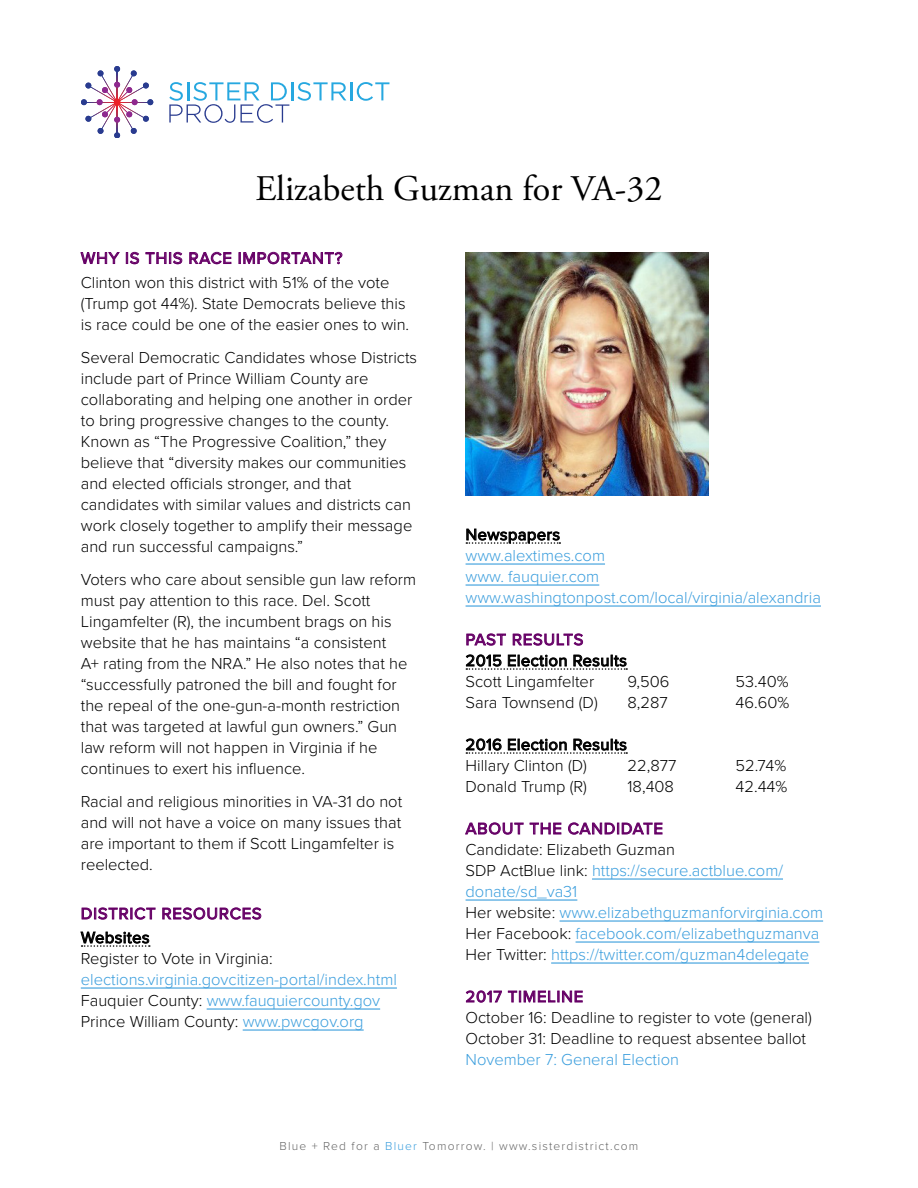
<style>
.page{position:relative;width:918px;height:1188px;background:#fff}
.page>*{position:absolute;margin:0;border:0;box-sizing:border-box;transform-origin:0 0}
.t1{font:36px "Adobe Garamond Pro";color:#000}
.t2{font:300 16.5px/21px "Proxima Nova";color:#000}
.t3{font:300 16.5px/21px "Proxima Nova";color:#3b9edd}
.t4{font:16.5px "Proxima Nova";letter-spacing:.05em;color:#606}
.t5{font:16.5px "Proxima Nova";letter-spacing:.025em;color:#000}
.t6{font:300 12px "Proxima Nova";letter-spacing:.1em;color:#666}
.s1{color:#000}
.s2{color:#3b9edd}
</style>
<div class="page">
<svg style="left:169px;top:82px;width:220px;height:41px"></svg>
<svg style="left:81px;top:66px;width:72px;height:72px"></svg>
<hr style="left:81px;top:987px;width:316px;height:2px;background:#3b9edd">
<hr style="left:207px;top:1008px;width:173px;height:2px;background:#3b9edd">
<hr style="left:243px;top:1029px;width:121px;height:2px;background:#3b9edd">
<svg style="left:80px;top:252px;width:40px;height:12px"></svg>
<svg style="left:126px;top:252px;width:13px;height:12px"></svg>
<svg style="left:145px;top:252px;width:38px;height:12px"></svg>
<svg style="left:189px;top:252px;width:43px;height:13px"></svg>
<svg style="left:239px;top:251px;width:104px;height:14px"></svg>
<svg style="left:81px;top:907px;width:75px;height:13px"></svg>
<svg style="left:162px;top:907px;width:100px;height:13px"></svg>
<svg style="left:81px;top:932px;width:69px;height:15px"></svg>
<hr style="left:466px;top:563px;width:139px;height:2px;background:#3b9edd">
<hr style="left:466px;top:584px;width:133px;height:2px;background:#3b9edd">
<hr style="left:466px;top:605px;width:355px;height:2px;background:#3b9edd">
<hr style="left:592px;top:878px;width:191px;height:2px;background:#3b9edd">
<hr style="left:466px;top:899px;width:111px;height:2px;background:#3b9edd">
<hr style="left:560px;top:920px;width:263px;height:2px;background:#3b9edd">
<hr style="left:576px;top:941px;width:243px;height:2px;background:#3b9edd">
<hr style="left:551px;top:962px;width:258px;height:2px;background:#3b9edd">
<svg style="left:466px;top:529px;width:94px;height:15px"></svg>
<svg style="left:466px;top:633px;width:40px;height:13px"></svg>
<svg style="left:513px;top:633px;width:70px;height:13px"></svg>
<svg style="left:466px;top:655px;width:161px;height:15px"></svg>
<svg style="left:466px;top:739px;width:161px;height:15px"></svg>
<svg style="left:465px;top:822px;width:97px;height:13px"></svg>
<svg style="left:568px;top:822px;width:95px;height:13px"></svg>
<svg style="left:465px;top:990px;width:37px;height:13px"></svg>
<svg style="left:508px;top:990px;width:75px;height:13px"></svg>
<img style="left:466px;top:252px;width:243px;height:243px">
<h1 class="t1" style="left:256px;top:167px;width:408px">Elizabeth Guzman for VA-32</h1>
<p class="t4" style="left:81px;top:246px;width:263px">WHY IS THIS RACE IMPORTANT?</p>
<p class="t2" style="left:81px;top:271px;width:330px">Clinton won this district with 51% of the vote (Trump got 44%). State Democrats believe this is race could be one of the easier ones to win.</p>
<p class="t2" style="left:81px;top:346px;width:338px">Several Democratic Candidates whose Districts include part of Prince William County are collaborating and helping one another in order to bring progressive changes to the county.<br>Known as “The Progressive Coalition,” they believe that “diversity makes our communities and elected officials stronger, and that candidates with similar values and districts can work closely together to amplify their message and run successful campaigns.”</p>
<p class="t2" style="left:81px;top:568px;width:337px">Voters who care about sensible gun law reform must pay attention to this race. Del. Scott Lingamfelter (R), the incumbent brags on his website that he has maintains “a consistent<br>A+ rating from the NRA.” He also notes that he “successfully patroned the bill and fought for the repeal of the one-gun-a-month restriction that was targeted at lawful gun owners.” Gun law reform will not happen in Virginia if he continues to exert his influence.</p>
<p class="t2" style="left:81px;top:790px;width:323px">Racial and religious minorities in VA-31 do not and will not have a voice on many issues that are important to them if Scott Lingamfelter is reelected.</p>
<p class="t4" style="left:81px;top:901px;width:182px">DISTRICT RESOURCES</p>
<p class="t5" style="left:81px;top:925px;width:70px">Websites</p>
<p class="t2" style="left:81px;top:947px;width:193px">Register to Vote in Virginia:</p>
<p class="t3" style="left:81px;top:968px;width:318px">elections.virginia.govcitizen-portal/index.html<br><span class="s1">Fauquier County:</span> www.fauquiercounty.gov<br><span class="s1">Prince William County:</span> www.pwcgov.org</p>
<p class="t5" style="left:466px;top:522px;width:96px">Newspapers</p>
<p class="t3" style="left:466px;top:544px;width:357px">www.alextimes.com<br>www. fauquier.com www.washingtonpost.com/local/virginia/alexandria</p>
<p class="t4" style="left:466px;top:627px;width:119px">PAST RESULTS</p>
<p class="t5" style="left:466px;top:648px;width:163px">2015 Election Results</p>
<p class="t2" style="left:466px;top:670px;width:130px">Scott Lingamfelter</p>
<p class="t2" style="left:628px;top:670px;width:43px">9,506</p>
<p class="t2" style="left:736px;top:670px;width:55px">53.40%</p>
<p class="t2" style="left:466px;top:691px;width:134px">Sara Townsend (D)</p>
<p class="t2" style="left:628px;top:691px;width:42px">8,287</p>
<p class="t2" style="left:736px;top:691px;width:55px">46.60%</p>
<p class="t5" style="left:466px;top:732px;width:163px">2016 Election Results</p>
<p class="t2" style="left:466px;top:754px;width:123px">Hillary Clinton (D)</p>
<p class="t2" style="left:628px;top:754px;width:50px">22,877</p>
<p class="t2" style="left:736px;top:754px;width:52px">52.74%</p>
<p class="t2" style="left:466px;top:775px;width:123px">Donald Trump (R)</p>
<p class="t2" style="left:628px;top:775px;width:48px">18,408</p>
<p class="t2" style="left:736px;top:775px;width:53px">42.44%</p>
<p class="t4" style="left:466px;top:816px;width:199px">ABOUT THE CANDIDATE</p>
<p class="t3" style="left:466px;top:838px;width:359px"><span class="s1">Candidate: Elizabeth Guzman<br>SDP ActBlue link:</span> https://secure.actblue.com/ donate/sd_va31<br><span class="s1">Her website:</span> www.elizabethguzmanforvirginia.com <span class="s1">Her Facebook:</span> facebook.com/elizabethguzmanva <span class="s1">Her Twitter:</span> https://twitter.com/guzman4delegate</p>
<p class="t4" style="left:466px;top:984px;width:119px">2017 TIMELINE</p>
<p class="t2" style="left:466px;top:1006px;width:348px">October 16: Deadline to register to vote (general)<br>October 31: Deadline to request absentee ballot</p>
<p class="t3" style="left:466px;top:1048px;width:215px">November 7: General Election</p>
<p class="t6" style="left:280px;top:1137px;width:360px">Blue + Red for a <span class="s2">Bluer</span> Tomorrow. | www.sisterdistrict.com</p>
</div>
